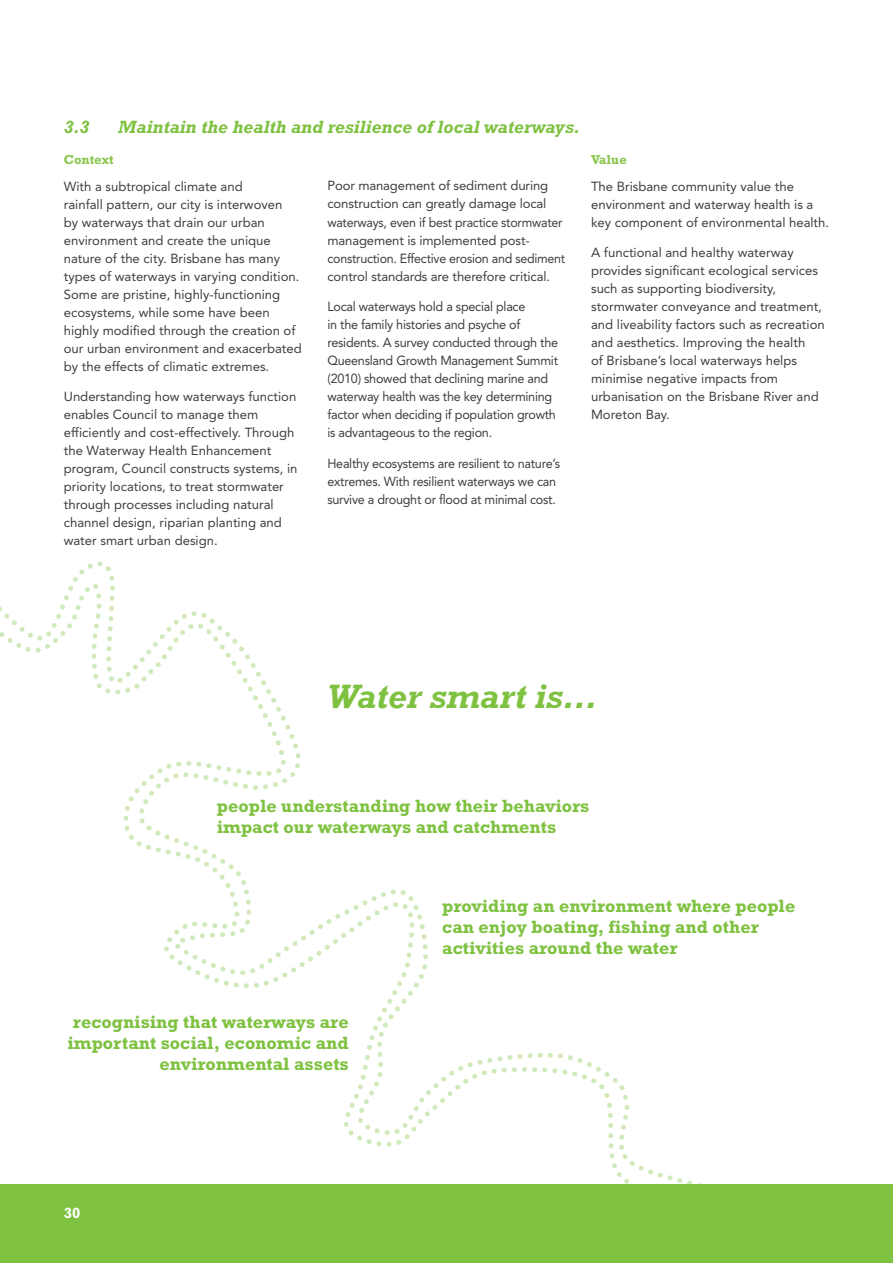
<style>
.page{position:relative;width:893px;height:1263px;background:#fff}
.page>*{position:absolute;margin:0;border:0;box-sizing:border-box;transform-origin:0 0}
.Subheading{font:italic 700 34.35px "Rockwell";color:#7fc241}
.Subheading-2{font:700 18px/21px "Rockwell";color:#7fc241}
.Subheading-3{font:italic 700 18px "Rockwell";color:#7fc241}
.t1{font:700 15px "Rockwell";color:#fff}
.Body{font:13.2px/18px "Avenir";color:#3e3e3f}
.Body-2{font:13.2px/18px "Avenir";letter-spacing:-.02em;color:#3e3e3f;scale:.96 1}
.Intro_Para{font:700 13.2px "Rockwell";color:#8bc750}
</style>
<div class="page">
<div style="left:0;top:1185px;width:893px;height:78px;background:#7fc241"></div>
<svg style="left:0;top:561px;width:893px;height:624px"></svg>
<p class="Subheading-3" style="left:64px;top:117px;width:27px">3.3</p>
<p class="Subheading-3" style="left:118px;top:117px;width:464px">Maintain the health and resilience of local waterways.</p>
<p class="Intro_Para" style="left:64px;top:152px;width:51px">Context</p>
<p class="Body" style="left:64px;top:177px;width:240px">With a subtropical climate and<br>rainfall pattern, our city is interwoven<br>by waterways that drain our urban environment and create the unique nature of the city. Brisbane has many types of waterways in varying condition.<br>Some are pristine, highly-functioning ecosystems, while some have been highly modified through the creation of our urban environment and exacerbated by the effects of climatic extremes.</p>
<p class="Body" style="left:64px;top:388px;width:235px">Understanding how waterways function enables Council to manage them efficiently and cost-effectively. Through the Waterway Health Enhancement program, Council constructs systems, in priority locations, to treat stormwater through processes including natural channel design, riparian planting and water smart urban design.</p>
<p class="Body" style="left:327px;top:177px;width:239px">Poor management of sediment during construction can greatly damage local waterways, even if best practice stormwater management is implemented post&shy;construction. Effective erosion and sediment control standards are therefore critical.</p>
<p class="Body-2" style="left:327px;top:298px;width:242px">Local waterways hold a special place<br>in the family histories and psyche of residents. A survey conducted through the Queensland Growth Management Summit (2010) showed that declining marine and waterway health was the key determining factor when deciding if population growth is advantageous to the region.</p>
<p class="Body-2" style="left:327px;top:455px;width:244px">Healthy ecosystems are resilient to nature’s extremes. With resilient waterways we can survive a drought or flood at minimal cost.</p>
<p class="Intro_Para" style="left:591px;top:152px;width:37px">Value</p>
<p class="Body" style="left:591px;top:177px;width:240px">The Brisbane community value the environment and waterway health is a key component of environmental health.</p>
<p class="Body" style="left:591px;top:244px;width:235px">A functional and healthy waterway provides significant ecological services such as supporting biodiversity, stormwater conveyance and treatment, and liveability factors such as recreation and aesthetics. Improving the health<br>of Brisbane’s local waterways helps minimise negative impacts from urbanisation on the Brisbane River and Moreton Bay.</p>
<p class="Subheading" style="left:327px;top:676px;width:271px">Water smart is...</p>
<p class="Subheading-2" style="left:217px;top:795px;width:374px">people understanding how their behaviors impact our waterways and catchments</p>
<p class="Subheading-2" style="left:68px;top:1011px;width:283px;text-align:right">recognising that waterways are important social, economic and environmental assets</p>
<p class="t1" style="left:64px;top:1204px;width:18px">30</p>
<p class="Subheading-2" style="left:442px;top:895px;width:355px">providing an environment where people can enjoy boating, fishing and other activities around the water</p>
</div>
